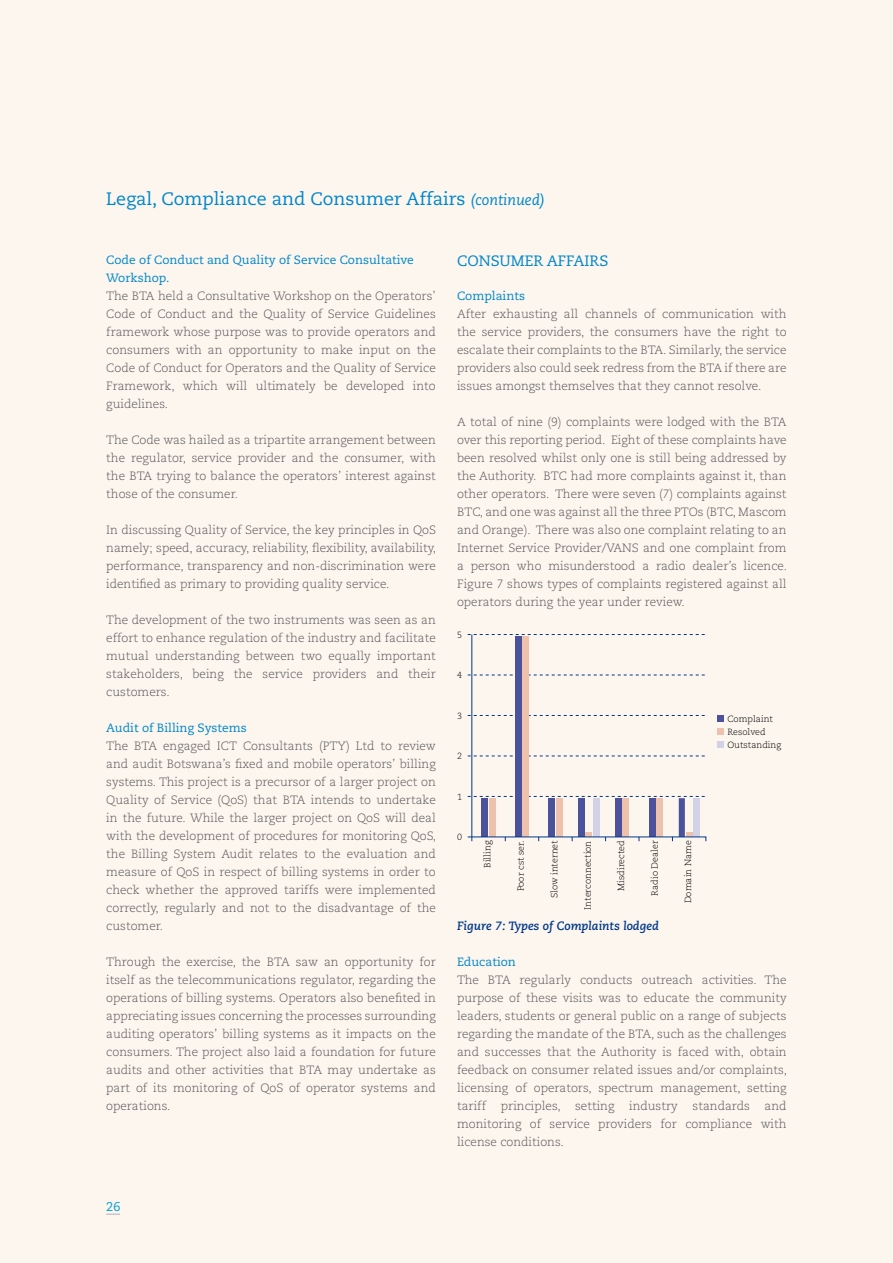
<style>
.page{position:relative;width:893px;height:1263px;background:#fcf6ee}
.page>*{position:absolute;margin:0;border:0;box-sizing:border-box;transform-origin:0 0}
.t1{font:18px "Caecilia";color:#0086cb}
.t2{font:15px "Caecilia";color:#0086cb}
.t3{font:12.75px "Caecilia";color:#009bd4}
.t4{font:300 12px/18px "Caecilia";color:#58585a;text-align:justify}
.t5{font:12px/18px "Caecilia";color:#0086cb}
.t6{font:italic 700 12px "Caecilia";color:#00378b}
.t7{font:300 9px/13.2px "Caecilia";color:#000}
.s1{font-style:italic;font-size:15px}
</style>
<div class="page">
<svg style="left:468px;top:796px;width:237px;height:1px"></svg>
<svg style="left:468px;top:756px;width:237px;height:1px"></svg>
<svg style="left:468px;top:715px;width:237px;height:1px"></svg>
<svg style="left:468px;top:675px;width:237px;height:1px"></svg>
<svg style="left:468px;top:634px;width:237px;height:1px"></svg>
<div style="left:489px;top:798px;width:6px;height:39px;background:#eec1ad"></div>
<div style="left:482px;top:798px;width:6px;height:39px;background:#4b529b"></div>
<hr style="left:472px;top:634px;width:1px;height:207px;background:#00368a">
<div style="left:523px;top:637px;width:6px;height:200px;background:#eec1ad"></div>
<div style="left:515px;top:637px;width:6px;height:200px;background:#4b529b"></div>
<div style="left:556px;top:798px;width:6px;height:39px;background:#eec1ad"></div>
<div style="left:549px;top:798px;width:6px;height:39px;background:#4b529b"></div>
<div style="left:578px;top:798px;width:7px;height:39px;background:#4b529b"></div>
<div style="left:593px;top:798px;width:6px;height:39px;background:#d3d1e7"></div>
<div style="left:623px;top:798px;width:6px;height:39px;background:#eec1ad"></div>
<div style="left:616px;top:798px;width:6px;height:39px;background:#4b529b"></div>
<div style="left:656px;top:798px;width:6px;height:39px;background:#eec1ad"></div>
<div style="left:649px;top:798px;width:6px;height:39px;background:#4b529b"></div>
<div style="left:679px;top:798px;width:6px;height:39px;background:#4b529b"></div>
<div style="left:693px;top:798px;width:6px;height:39px;background:#d3d1e7"></div>
<svg style="left:467px;top:833px;width:239px;height:9px"></svg>
<div style="left:717px;top:715px;width:7px;height:7px;background:#4b529b"></div>
<div style="left:717px;top:728px;width:7px;height:7px;background:#eec1ad"></div>
<div style="left:717px;top:741px;width:7px;height:7px;background:#d3d1e7"></div>
<svg style="left:106px;top:1213px;width:14px;height:2px"></svg>
<h1 class="t1" style="left:106px;top:188px;width:440px">Legal, Compliance and Consumer Affairs <span class="s1">(continued)</span></h1>
<p class="t5" style="left:106px;top:251px;width:309px">Code of Conduct and Quality of Service Consultative<br>Workshop.</p>
<p class="t4" style="left:106px;top:287px;width:331px">The BTA held a Consultative Workshop on the Operators’ Code of Conduct and the Quality of Service Guidelines framework whose purpose was to provide operators and consumers with an opportunity to make input on the Code of Conduct for Operators and the Quality of Service Framework, which will ultimately be developed into guidelines.</p>
<p class="t4" style="left:106px;top:431px;width:331px">The Code was hailed as a tripartite arrangement between the regulator, service provider and the consumer, with the BTA trying to balance the operators’ interest against those of the consumer.</p>
<p class="t4" style="left:106px;top:521px;width:331px">In discussing Quality of Service, the key principles in QoS namely; speed, accuracy, reliability, flexibility, availability, performance, transparency and non-discrimination were identified as primary to providing quality service.</p>
<p class="t4" style="left:106px;top:611px;width:331px">The development of the two instruments was seen as an effort to enhance regulation of the industry and facilitate mutual understanding between two equally important stakeholders, being the service providers and their customers.</p>
<p class="t5" style="left:106px;top:719px;width:142px">Audit of Billing Systems</p>
<p class="t4" style="left:106px;top:737px;width:331px">The BTA engaged ICT Consultants (PTY) Ltd to review and audit Botswana’s fixed and mobile operators’ billing systems. This project is a precursor of a larger project on Quality of Service (QoS) that BTA intends to undertake in the future. While the larger project on QoS will deal with the development of procedures for monitoring QoS, the Billing System Audit relates to the evaluation and measure of QoS in respect of billing systems in order to check whether the approved tariffs were implemented correctly, regularly and not to the disadvantage of the customer.</p>
<p class="t4" style="left:106px;top:953px;width:331px">Through the exercise, the BTA saw an opportunity for itself as the telecommunications regulator, regarding the operations of billing systems. Operators also benefited in appreciating issues concerning the processes surrounding auditing operators’ billing systems as it impacts on the consumers. The project also laid a foundation for future audits and other activities that BTA may undertake as part of its monitoring of QoS of operator systems and operations.</p>
<p class="t2" style="left:457px;top:252px;width:22px">Consumer</p>
<p class="t2" style="left:547px;top:252px;width:21px">Affairs</p>
<p class="t5" style="left:457px;top:287px;width:70px">Complaints</p>
<p class="t4" style="left:457px;top:305px;width:331px">After exhausting all channels of communication with the service providers, the consumers have the right to escalate their complaints to the BTA. Similarly, the service providers also could seek redress from the BTA if there are issues amongst themselves that they cannot resolve.</p>
<p class="t4" style="left:457px;top:413px;width:332px">A total of nine (9) complaints were lodged with the BTA over this reporting period. Eight of these complaints have been resolved whilst only one is still being addressed by the Authority. BTC had more complaints against it, than other operators. There were seven (7) complaints against BTC, and one was against all the three PTOs (BTC, Mascom and Orange). There was also one complaint relating to an Internet Service Provider/VANS and one complaint from a person who misunderstood a radio dealer’s licence.<br>Figure 7 shows types of complaints registered against all operators during the year under review.</p>
<p class="t7" style="left:457px;top:628px;width:7px">5</p>
<p class="t7" style="left:457px;top:669px;width:7px">4</p>
<p class="t7" style="left:457px;top:709px;width:7px">3</p>
<p class="t7" style="left:457px;top:750px;width:7px">2</p>
<p class="t7" style="left:457px;top:790px;width:7px">1</p>
<p class="t7" style="left:457px;top:831px;width:7px">0</p>
<p class="t7" style="left:481px;top:868px;width:29px;rotate:-90deg">Billing</p>
<p class="t7" style="left:514px;top:891px;width:53px;rotate:-90deg">Poor cst ser.</p>
<p class="t7" style="left:548px;top:898px;width:59px;rotate:-90deg">Slow internet</p>
<p class="t7" style="left:581px;top:910px;width:71px;rotate:-90deg">Interconnection</p>
<p class="t7" style="left:615px;top:891px;width:52px;rotate:-90deg">Misdirected</p>
<p class="t7" style="left:648px;top:895px;width:57px;rotate:-90deg">Radio Dealer</p>
<p class="t7" style="left:682px;top:903px;width:64px;rotate:-90deg">Domain Name</p>
<p class="t7" style="left:727px;top:712px;width:55px">Complaint<br>Resolved<br>Outstanding</p>
<p class="t6" style="left:457px;top:919px;width:203px">Figure 7: Types of Complaints lodged</p>
<p class="t5" style="left:457px;top:953px;width:60px">Education</p>
<p class="t4" style="left:457px;top:971px;width:331px">The BTA regularly conducts outreach activities. The purpose of these visits was to educate the community leaders, students or general public on a range of subjects regarding the mandate of the BTA, such as the challenges and successes that the Authority is faced with, obtain feedback on consumer related issues and/or complaints, licensing of operators, spectrum management, setting tariff principles, setting industry standards and monitoring of service providers for compliance with license conditions.</p>
<p class="t3" style="left:106px;top:1199px;width:16px">26</p>
</div>
